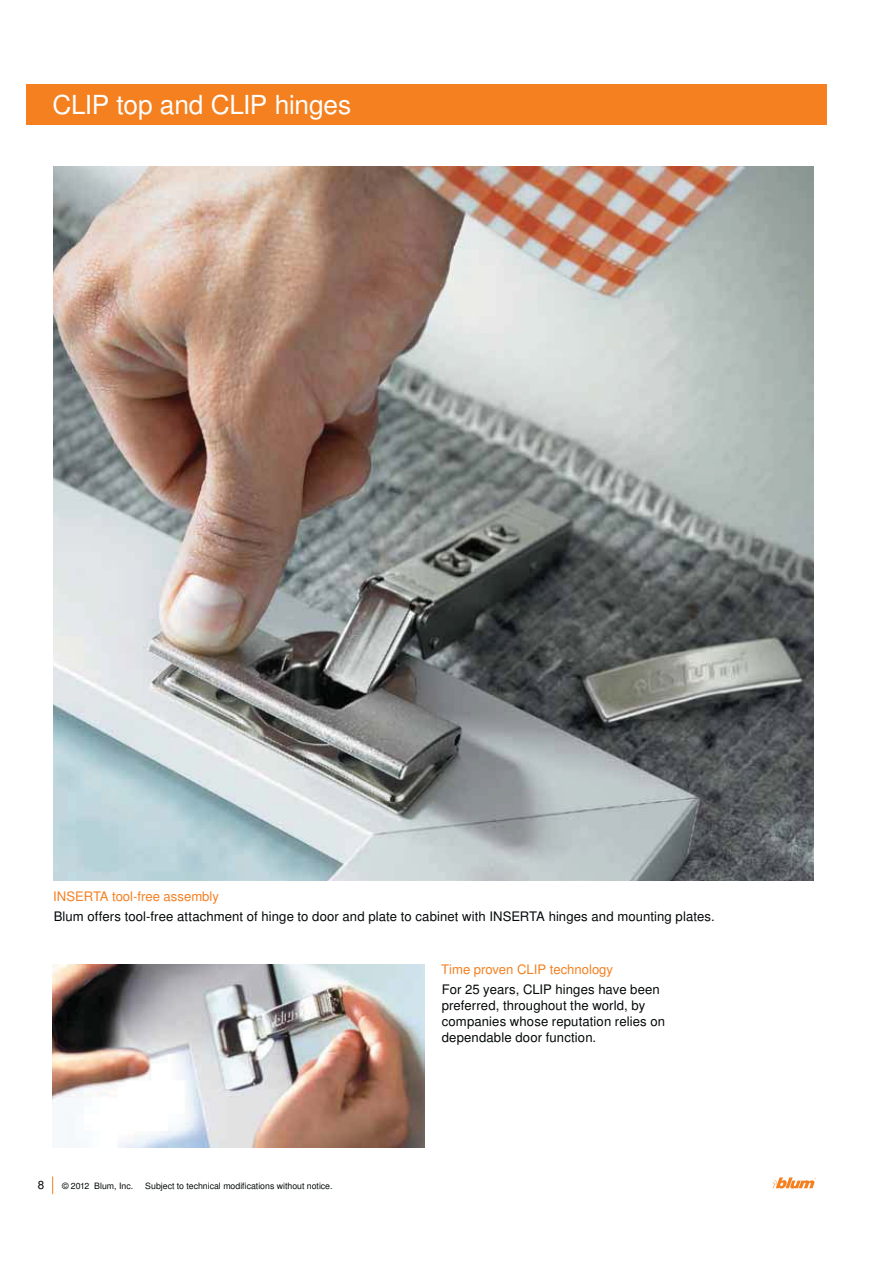
<style>
.page{position:relative;width:893px;height:1263px;background:#fff}
.page>*{position:absolute;margin:0;border:0;box-sizing:border-box;transform-origin:0 0}
.t1{font:26.25px "Nimbus Sans OT";letter-spacing:-.015em;color:#fff}
.t2{font:13.05px/16px "Nimbus Sans OT";letter-spacing:.01em;color:#040809}
.t3{font:13.05px "Nimbus Sans OT";color:#f48020}
.t4{font:11.7px "Nimbus Sans OT";color:#040809}
.t5{font:8.7px "Nimbus Sans OT";color:#040809}
</style>
<div class="page">
<svg style="left:773px;top:1177px;width:43px;height:12px"></svg>
<svg style="left:52px;top:1177px;width:1px;height:17px"></svg>
<div style="left:27px;top:84px;width:800px;height:40px;background:#f48020"></div>
<img style="left:52px;top:964px;width:372px;height:184px">
<img style="left:53px;top:167px;width:761px;height:714px">
<h1 class="t1" style="left:53px;top:94px;width:300px">CLIP top and CLIP hinges</h1>
<p class="t3" style="left:53px;top:891px;width:167px">INSERTA tool-free assembly</p>
<p class="t2" style="left:54px;top:910px;width:662px">Blum offers tool-free attachment of hinge to door and plate to cabinet with INSERTA hinges and mounting plates.</p>
<p class="t3" style="left:441px;top:964px;width:173px">Time proven CLIP technology</p>
<p class="t4" style="left:38px;top:1180px;width:8px">8</p>
<p class="t5" style="left:62px;top:1182px;width:73px">© 2012 Blum, Inc.</p>
<p class="t5" style="left:145px;top:1182px;width:189px">Subject to technical modifications without notice.</p>
<p class="t2" style="left:442px;top:982px;width:225px">For 25 years, CLIP hinges have been preferred, throughout the world, by companies whose reputation relies on dependable door function.</p>
</div>
